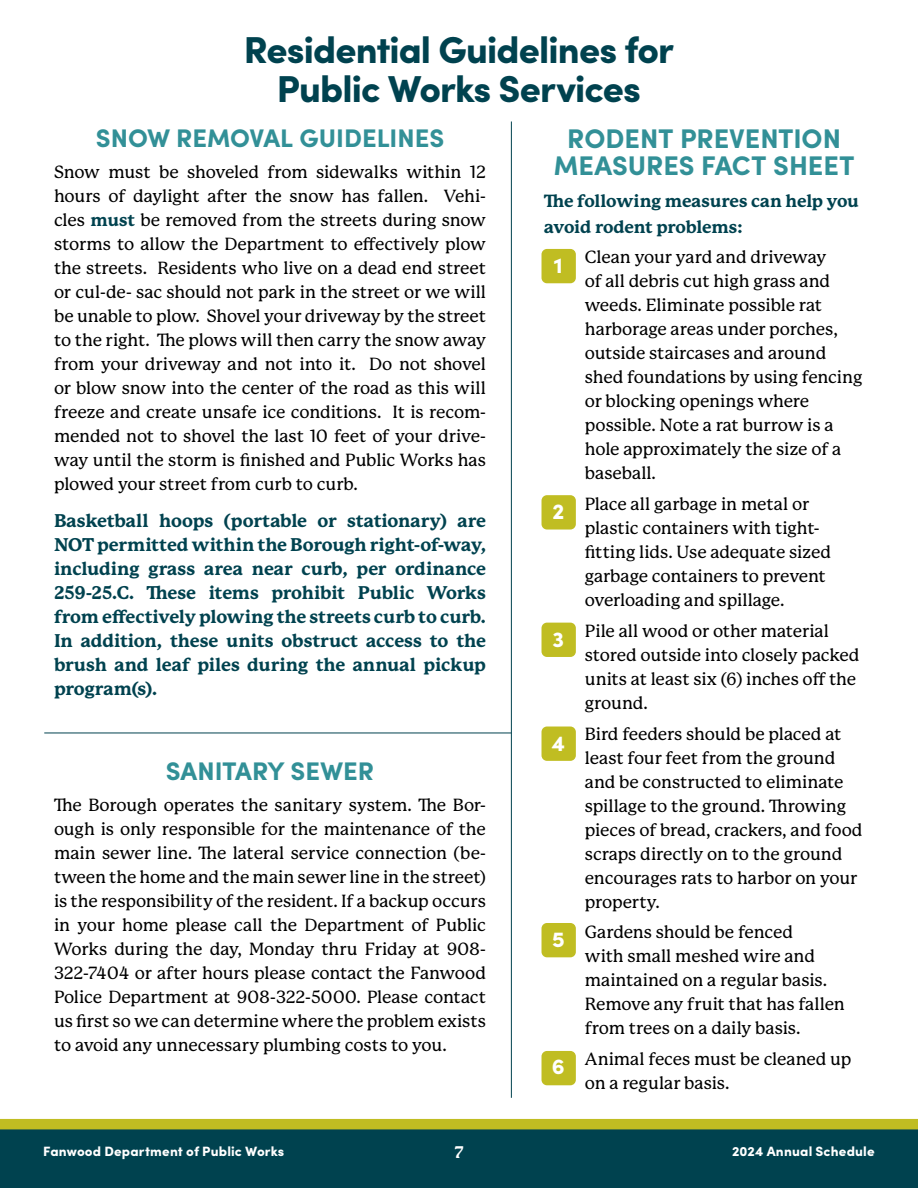
<style>
.page{position:relative;width:918px;height:1188px;background:#fff}
.page>*{position:absolute;margin:0;border:0;box-sizing:border-box;transform-origin:0 0}
.t1{font:900 37.5px/38.7px "Sofia Pro";letter-spacing:-.025em;color:#00424f;text-align:center}
.t2{font:700 27px/26.7px "Sofia Pro";color:#329097;text-align:center}
.t3{font:700 25.5px "Sofia Pro";color:#329097}
.t4{font:900 21.75px "Sofia Pro";color:#fff}
.t5{font:800 18px/24px "P22 Mackinac Pro";color:#00424f;text-align:justify}
.t6{font:500 17.25px/24px "P Mackinac Pro";letter-spacing:-.005em;color:#000}
.t7{font:800 17.25px/25.5px "P22 Mackinac Pro";letter-spacing:-.01em;color:#00424f}
.t8{font:800 16.5px "P22 Mackinac Pro";color:#fff}
.t9{font:900 13.5px "Sofia Pro";letter-spacing:.015em;color:#fff}
.s1{font-family:"P22 Mackinac Pro";font-weight:800;color:#00424f}
</style>
<div class="page">
<svg style="left:0;top:1119px;width:918px;height:69px;background:#1d5448"></svg>
<div style="left:542px;top:249px;width:34px;height:34px;background:#c0bd22;border-radius:5px"></div>
<div style="left:542px;top:495px;width:34px;height:35px;background:#c0bd22;border-radius:5px"></div>
<div style="left:542px;top:623px;width:34px;height:34px;background:#c0bd22;border-radius:5px"></div>
<div style="left:542px;top:727px;width:34px;height:34px;background:#c0bd22;border-radius:5px"></div>
<div style="left:542px;top:923px;width:34px;height:34px;background:#c0bd22;border-radius:5px"></div>
<hr style="left:511px;top:122px;width:1px;height:976px;background:#00424f">
<hr style="left:44px;top:733px;width:467px;height:1px;background:#00424f">
<div style="left:542px;top:1051px;width:34px;height:34px;background:#c0bd22;border-radius:5px"></div>
<h1 class="t1" style="left:244px;top:28px;width:432px">Residential Guidelines for<br>Public Works Services</h1>
<h3 class="t3" style="left:96px;top:119px;width:350px">SNOW REMOVAL GUIDELINES</h3>
<p class="t6" style="left:54px;top:160px;width:434px;text-align:justify">Snow must be shoveled from sidewalks within 12 hours of daylight after the snow has fallen. Vehi&shy;cles <span class="s1">must</span> be removed from the streets during snow storms to allow the Department to effectively plow the streets. Residents who live on a dead end street or cul-de- sac should not park in the street or we will be unable to plow. Shovel your driveway by the street to the right. The plows will then carry the snow away from your driveway and not into it. Do not shovel or blow snow into the center of the road as this will freeze and create unsafe ice conditions. It is recom&shy;mended not to shovel the last 10 feet of your drive&shy;way until the storm is finished and Public Works has plowed your street from curb to curb.</p>
<p class="t5" style="left:54px;top:509px;width:434px">Basketball hoops (portable or stationary) are NOT permitted within the Borough right-of-way, including grass area near curb, per ordinance 259-25.C. These items prohibit Public Works from effectively plowing the streets curb to curb.<br>In addition, these units obstruct access to the brush and leaf piles during the annual pickup program(s).</p>
<h2 class="t2" style="left:554px;top:124px;width:302px">RODENT PREVENTION<br>MEASURES FACT SHEET</h2>
<p class="t7" style="left:544px;top:189px;width:316px">The following measures can help you avoid rodent problems:</p>
<p class="t6" style="left:585px;top:246px;width:279px;text-indent:-41px">1. Clean your yard and driveway<br>of all debris cut high grass and weeds. Eliminate possible rat harborage areas under porches, outside staircases and around shed foundations by using fencing or blocking openings where possible. Note a rat burrow is a hole approximately the size of a baseball.</p>
<p class="t6" style="left:585px;top:492px;width:248px;text-indent:-41px">2. Place all garbage in metal or plastic containers with tight&shy;fitting lids. Use adequate sized garbage containers to prevent overloading and spillage.</p>
<p class="t6" style="left:585px;top:619px;width:276px;text-indent:-41px">3. Pile all wood or other material stored outside into closely packed units at least six (6) inches off the ground.</p>
<p class="t6" style="left:585px;top:722px;width:279px;text-indent:-41px">4. Bird feeders should be placed at least four feet from the ground and be constructed to eliminate spillage to the ground. Throwing pieces of bread, crackers, and food scraps directly on to the ground encourages rats to harbor on your property.</p>
<p class="t6" style="left:585px;top:921px;width:261px;text-indent:-41px">5. Gardens should be fenced<br>with small meshed wire and maintained on a regular basis.<br>Remove any fruit that has fallen from trees on a daily basis.</p>
<p class="t6" style="left:585px;top:1047px;width:268px;text-indent:-41px">6. Animal feces must be cleaned up on a regular basis.</p>
<p class="t4" style="left:554px;top:248px;width:10px">1</p>
<p class="t4" style="left:552px;top:494px;width:13px">2</p>
<p class="t4" style="left:553px;top:622px;width:13px">3</p>
<p class="t4" style="left:552px;top:726px;width:15px">4</p>
<h3 class="t3" style="left:166px;top:752px;width:210px">SANITARY SEWER</h3>
<p class="t6" style="left:54px;top:793px;width:433px;text-align:justify">The Borough operates the sanitary system. The Bor&shy;ough is only responsible for the maintenance of the main sewer line. The lateral service connection (be&shy;tween the home and the main sewer line in the street) is the responsibility of the resident. If a backup occurs in your home please call the Department of Public Works during the day, Monday thru Friday at 908- 322-7404 or after hours please contact the Fanwood Police Department at 908-322-5000. Please contact us first so we can determine where the problem exists to avoid any unnecessary plumbing costs to you.</p>
<p class="t4" style="left:552px;top:922px;width:14px">5</p>
<p class="t4" style="left:552px;top:1049px;width:14px">6</p>
<p class="t9" style="left:43px;top:1140px;width:243px">Fanwood Department of Public Works</p>
<p class="t8" style="left:454px;top:1143px;width:11px">7</p>
<p class="t9" style="left:732px;top:1140px;width:144px">2024 Annual Schedule</p>
</div>
